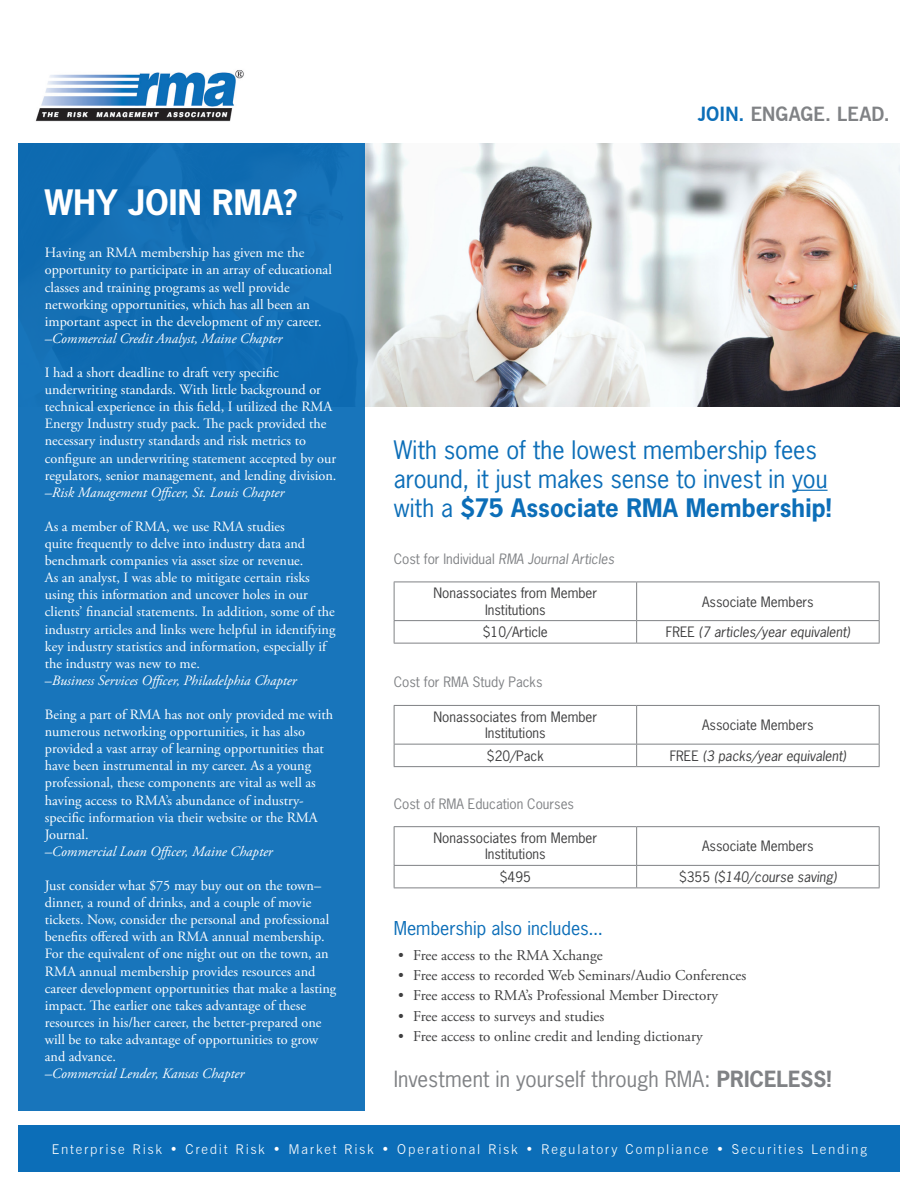
<style>
.page{position:relative;width:918px;height:1188px;background:#fff}
.page>*{position:absolute;margin:0;border:0;box-sizing:border-box;transform-origin:0 0}
.t1{font:700 33px "News Gothic Std";letter-spacing:.01em;color:#fff}
.t2{font:24px/28.8px "News Gothic Std";color:#0c6eb8}
.t3{font:21px "News Gothic Std";color:#808285}
.t4{font:700 19.5px "News Gothic BT";letter-spacing:-.01em;color:#808285}
.t5{font:18px "News Gothic Std";color:#0c6eb8}
.t6{font:15px "Adobe Garamond Pro";color:#3e3e3f}
.t7{font:14.25px/17.1px "Adobe Garamond Pro";color:#fff}
.t8{font:italic 14.25px "Adobe Garamond Pro";color:#fff}
.t9{font:13.5px "News Gothic Std";color:#3e3e3f}
.t10{font:300 13.5px "News Gothic BT";letter-spacing:.135em;color:#fff}
.t11{font:italic 13.5px "News Gothic Std";color:#3e3e3f}
.t12{font:13.5px "News Gothic Std";color:#808285}
.t13{font:italic 13.5px "News Gothic Std";color:#808285}
.s1{font-style:normal}
.s2{color:#0c6eb8}
.s3{font-weight:700}
</style>
<div class="page">
<img style="left:364px;top:143px;width:536px;height:264px">
<div style="left:18px;top:1125px;width:882px;height:46px;background:#0c6eb8"></div>
<div style="left:18px;top:143px;width:346px;height:968px;background:#1875bb"></div>
<img style="left:35px;top:70px;width:209px;height:52px">
<hr style="left:792px;top:490px;width:36px;height:1px;background:#0c6eb8">
<hr style="left:394px;top:582px;width:243px;height:1px;background:#808285">
<hr style="left:394px;top:582px;width:1px;height:38px;background:#808285">
<hr style="left:637px;top:582px;width:243px;height:1px;background:#808285">
<hr style="left:636px;top:582px;width:1px;height:38px;background:#808285">
<hr style="left:879px;top:582px;width:1px;height:38px;background:#808285">
<hr style="left:394px;top:620px;width:243px;height:1px;background:#808285">
<svg style="left:394px;top:621px;width:1px;height:22px"></svg>
<hr style="left:637px;top:620px;width:243px;height:1px;background:#808285">
<svg style="left:636px;top:621px;width:1px;height:22px"></svg>
<svg style="left:879px;top:621px;width:1px;height:22px"></svg>
<hr style="left:394px;top:643px;width:243px;height:1px;background:#808285">
<hr style="left:637px;top:643px;width:243px;height:1px;background:#808285">
<hr style="left:394px;top:705px;width:243px;height:1px;background:#808285">
<hr style="left:394px;top:706px;width:1px;height:38px;background:#808285">
<hr style="left:637px;top:705px;width:243px;height:1px;background:#808285">
<hr style="left:636px;top:706px;width:1px;height:38px;background:#808285">
<hr style="left:879px;top:706px;width:1px;height:38px;background:#808285">
<hr style="left:394px;top:744px;width:243px;height:1px;background:#808285">
<svg style="left:394px;top:745px;width:1px;height:21px"></svg>
<hr style="left:637px;top:744px;width:243px;height:1px;background:#808285">
<svg style="left:636px;top:745px;width:1px;height:21px"></svg>
<svg style="left:879px;top:745px;width:1px;height:21px"></svg>
<hr style="left:394px;top:766px;width:243px;height:1px;background:#808285">
<hr style="left:637px;top:766px;width:243px;height:1px;background:#808285">
<hr style="left:394px;top:826px;width:243px;height:1px;background:#808285">
<hr style="left:394px;top:827px;width:1px;height:38px;background:#808285">
<hr style="left:637px;top:826px;width:243px;height:1px;background:#808285">
<hr style="left:636px;top:827px;width:1px;height:38px;background:#808285">
<hr style="left:879px;top:827px;width:1px;height:38px;background:#808285">
<hr style="left:394px;top:865px;width:243px;height:1px;background:#808285">
<svg style="left:394px;top:866px;width:1px;height:22px"></svg>
<hr style="left:637px;top:865px;width:243px;height:1px;background:#808285">
<svg style="left:636px;top:866px;width:1px;height:22px"></svg>
<svg style="left:879px;top:866px;width:1px;height:22px"></svg>
<hr style="left:394px;top:888px;width:243px;height:1px;background:#808285">
<hr style="left:637px;top:888px;width:243px;height:1px;background:#808285">
<p class="t1" style="left:45px;top:180px;width:254px">WHY JOIN RMA?</p>
<p class="t7" style="left:45px;top:245px;width:289px">Having an RMA membership has given me the opportunity to participate in an array of educational classes and training programs as well provide networking opportunities, which has all been an important aspect in the development of my career.</p>
<p class="t8" style="left:45px;top:330px;width:239px">–Commercial Credit Analyst, Maine Chapter</p>
<p class="t7" style="left:45px;top:364px;width:293px">I had a short deadline to draft very specific underwriting standards. With little background or technical experience in this field, I utilized the RMA Energy Industry study pack. The pack provided the necessary industry standards and risk metrics to configure an underwriting statement accepted by our regulators, senior management, and lending division.</p>
<p class="t8" style="left:45px;top:484px;width:241px">–Risk Management Officer, St. Louis Chapter</p>
<p class="t7" style="left:45px;top:518px;width:292px">As a member of RMA, we use RMA studies<br>quite frequently to delve into industry data and benchmark companies via asset size or revenue.<br>As an analyst, I was able to mitigate certain risks using this information and uncover holes in our clients’ financial statements. In addition, some of the industry articles and links were helpful in identifying key industry statistics and information, especially if the industry was new to me.</p>
<p class="t8" style="left:45px;top:672px;width:253px"><span class="s1">–</span>Business Services Officer, Philadelphia Chapter</p>
<p class="t7" style="left:45px;top:706px;width:290px">Being a part of RMA has not only provided me with numerous networking opportunities, it has also provided a vast array of learning opportunities that have been instrumental in my career. As a young professional, these components are vital as well as having access to RMA’s abundance of industry&shy;specific information via their website or the RMA Journal.</p>
<p class="t8" style="left:45px;top:843px;width:229px">–Commercial Loan Officer, Maine Chapter</p>
<p class="t7" style="left:45px;top:877px;width:293px">Just consider what $75 may buy out on the town– dinner, a round of drinks, and a couple of movie tickets. Now, consider the personal and professional benefits offered with an RMA annual membership.<br>For the equivalent of one night out on the town, an RMA annual membership provides resources and career development opportunities that make a lasting impact. The earlier one takes advantage of these resources in his/her career, the better-prepared one will be to take advantage of opportunities to grow and advance.</p>
<p class="t8" style="left:45px;top:1065px;width:201px">–Commercial Lender, Kansas Chapter</p>
<p class="t4" style="left:698px;top:102px;width:194px"><span class="s2">JOIN.</span> ENGAGE. LEAD.</p>
<p class="t2" style="left:394px;top:435px;width:440px">With some of the lowest membership fees around, it just makes sense to invest in you with a <span class="s3">$75 Associate RMA Membership!</span></p>
<p class="t13" style="left:394px;top:550px;width:222px"><span class="s1">Cost for Individual</span> RMA Journal Articles</p>
<p class="t9" style="left:434px;top:585px;width:165px">Nonassociates from Member</p>
<p class="t9" style="left:485px;top:601px;width:62px">Institutions</p>
<p class="t9" style="left:702px;top:593px;width:113px">Associate Members</p>
<p class="t9" style="left:483px;top:623px;width:67px">$10/Article</p>
<p class="t11" style="left:666px;top:623px;width:186px"><span class="s1">FREE</span> (7 articles/year equivalent)</p>
<p class="t12" style="left:394px;top:674px;width:150px">Cost for RMA Study Packs</p>
<p class="t9" style="left:434px;top:708px;width:165px">Nonassociates from Member</p>
<p class="t9" style="left:485px;top:724px;width:62px">Institutions</p>
<p class="t9" style="left:702px;top:716px;width:113px">Associate Members</p>
<p class="t9" style="left:487px;top:747px;width:58px">$20/Pack</p>
<p class="t11" style="left:670px;top:747px;width:178px"><span class="s1">FREE</span> (3 packs/year equivalent)</p>
<p class="t12" style="left:394px;top:795px;width:182px">Cost of RMA Education Courses</p>
<p class="t9" style="left:434px;top:829px;width:165px">Nonassociates from Member</p>
<p class="t9" style="left:485px;top:846px;width:62px">Institutions</p>
<p class="t9" style="left:702px;top:838px;width:113px">Associate Members</p>
<p class="t9" style="left:500px;top:868px;width:33px">$495</p>
<p class="t11" style="left:679px;top:868px;width:159px"><span class="s1">$355</span> ($140/course saving)</p>
<p class="t5" style="left:394px;top:917px;width:211px">Membership also includes...</p>
<p class="t6" style="left:398px;top:946px;width:206px">• Free access to the RMA Xchange</p>
<p class="t6" style="left:398px;top:966px;width:350px">• Free access to recorded Web Seminars/Audio Conferences</p>
<p class="t6" style="left:398px;top:987px;width:321px">• Free access to RMA’s Professional Member Directory</p>
<p class="t6" style="left:398px;top:1007px;width:208px">• Free access to surveys and studies</p>
<p class="t6" style="left:398px;top:1027px;width:306px">• Free access to online credit and lending dictionary</p>
<p class="t3" style="left:394px;top:1066px;width:440px">Investment in yourself through RMA: <span class="s3">PRICELESS!</span></p>
<p class="t10" style="left:52px;top:1141px;width:817px">Enterprise Risk • Credit Risk • Market Risk • Operational Risk • Regulatory Compliance • Securities Lending</p>
</div>
